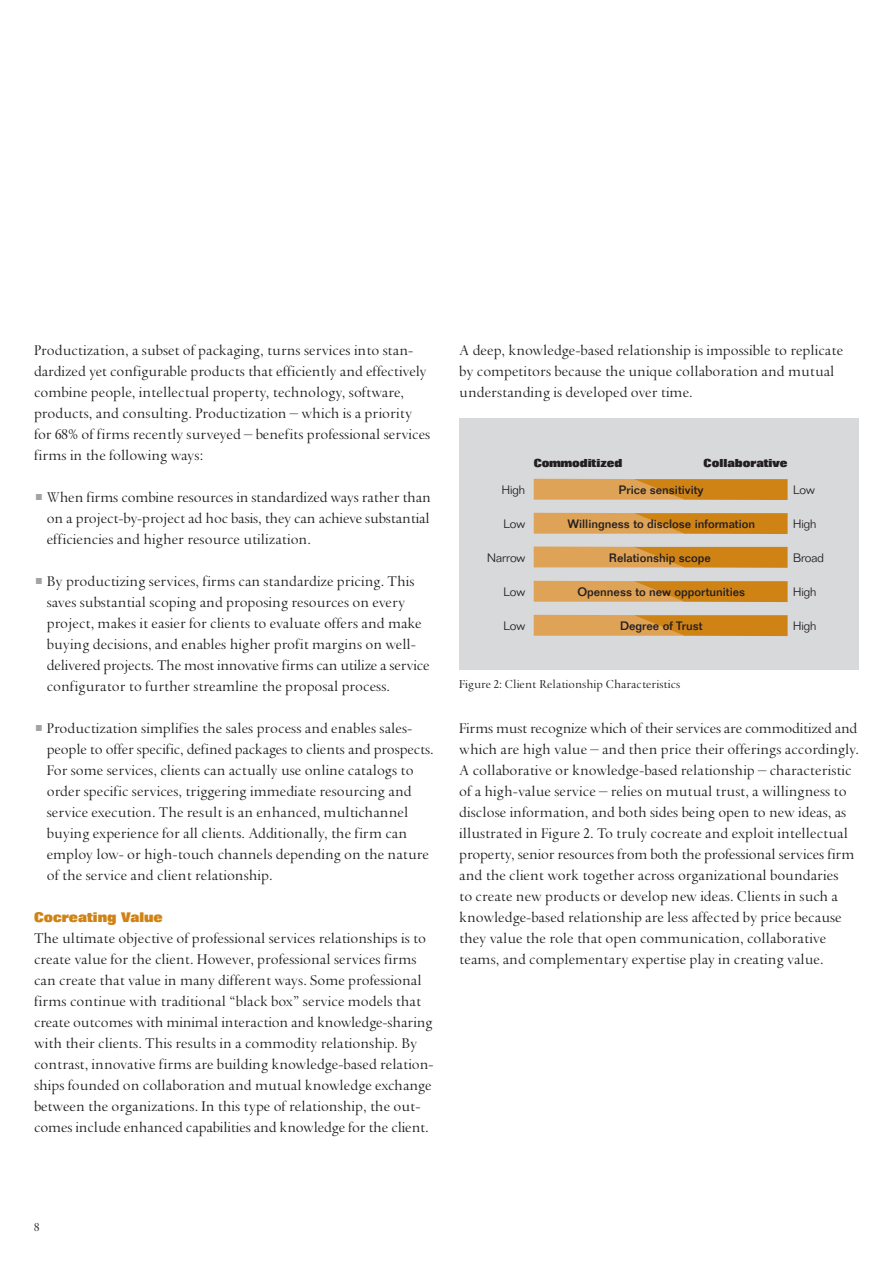
<style>
.page{position:relative;width:893px;height:1263px;background:#fff}
.page>*{position:absolute;margin:0;border:0;box-sizing:border-box;transform-origin:0 0}
.t1{font:16.5px/21px "SAP SERIF2002 Regular";color:#231f20}
.t2{font:13.5px "SAP SERIF2002 Regular";color:#231f20}
.t3{font:700 13.5px "SAP SANS06 Extra";color:#d08315}
.t4{font:12px "SAP SANS2002 Medium";color:#231f20}
.t5{font:12px "SAP SANS2002 Light";color:#231f20}
.t6{font:700 11.25px "SAP SANS06 Extra";color:#231f20}
.s1{font-family:"SAP SANS06 Extra";font-weight:700;color:#a1a3a6}
</style>
<div class="page">
<div style="left:459px;top:418px;width:400px;height:252px;background:#d8d9db"></div>
<svg style="left:534px;top:479px;width:253px;height:21px;background:#d69337"></svg>
<svg style="left:534px;top:615px;width:253px;height:21px;background:#d69337"></svg>
<svg style="left:534px;top:581px;width:253px;height:21px;background:#d69337"></svg>
<svg style="left:534px;top:547px;width:253px;height:21px;background:#d69438"></svg>
<svg style="left:534px;top:513px;width:253px;height:21px;background:#d69337"></svg>
<p class="t1" style="left:34px;top:341px;width:398px">Productization, a subset of packaging, turns services into stan&shy;dard ized yet configurable products that efficiently and effectively combine people, intellectual property, technology, software, products, and consulting. Productization – which is a priority for 68% of firms recently surveyed – benefits professional services firms in the following ways:</p>
<p class="t1" style="left:47px;top:488px;width:386px;text-align:justify;text-indent:-13px"><span class="s1">•</span> When firms combine resources in standardized ways rather than on a project-by-project ad hoc basis, they can achieve substan tial efficiencies and higher resource utilization.</p>
<p class="t1" style="left:47px;top:572px;width:384px;text-indent:-13px"><span class="s1">•</span> By productizing services, firms can standardize pricing. This saves substantial scoping and proposing resources on every project, makes it easier for clients to evaluate offers and make buying decisions, and enables higher profit margins on well&shy;delivered projects. The most innovative firms can utilize a service configurator to further streamline the proposal process.</p>
<p class="t1" style="left:47px;top:719px;width:388px;text-indent:-13px"><span class="s1">•</span> Productization simplifies the sales process and enables sales&shy;people to offer specific, defined packages to clients and prospects.<br>For some services, clients can actually use online catalogs to order specific services, triggering immediate resourcing and service execution. The result is an enhanced, multichannel buying experience for all clients. Additionally, the firm can employ low- or high-touch channels depending on the nature of the service and client relationship.</p>
<p class="t3" style="left:34px;top:911px;width:130px">Cocreating Value</p>
<p class="t1" style="left:34px;top:929px;width:401px">The ultimate objective of professional services relationships is to create value for the client. However, professional services firms can create that value in many different ways. Some professional firms continue with traditional “black box” service models that create outcomes with minimal interaction and knowledge-sharing with their clients. This results in a commodity relationship. By contrast, innovative firms are building knowledge-based relation&shy;ships founded on collaboration and mutual knowledge exchange between the organizations. In this type of relationship, the out&shy;comes include enhanced capabilities and knowledge for the client.</p>
<p class="t1" style="left:459px;top:341px;width:385px">A deep, knowledge-based relationship is impossible to replicate by competitors because the unique collaboration and mutual understanding is developed over time.</p>
<p class="t6" style="left:534px;top:458px;width:90px">Commoditized</p>
<p class="t6" style="left:703px;top:458px;width:86px">Collaborative</p>
<p class="t5" style="left:502px;top:485px;width:25px">High</p>
<p class="t4" style="left:619px;top:485px;width:86px">Price sensitivity</p>
<p class="t5" style="left:503px;top:519px;width:23px">Low</p>
<p class="t5" style="left:487px;top:553px;width:40px">Narrow</p>
<p class="t5" style="left:503px;top:587px;width:23px">Low</p>
<p class="t5" style="left:503px;top:621px;width:23px">Low</p>
<p class="t4" style="left:567px;top:519px;width:189px">Willingness to disclose information</p>
<p class="t4" style="left:609px;top:553px;width:103px">Relationship scope</p>
<p class="t4" style="left:577px;top:587px;width:169px">Openness to new opportunities</p>
<p class="t4" style="left:620px;top:621px;width:84px">Degree of Trust</p>
<p class="t5" style="left:793px;top:485px;width:23px">Low</p>
<p class="t5" style="left:793px;top:519px;width:25px">High</p>
<p class="t5" style="left:793px;top:553px;width:32px">Broad</p>
<p class="t5" style="left:793px;top:587px;width:25px">High</p>
<p class="t5" style="left:793px;top:621px;width:25px">High</p>
<p class="t2" style="left:459px;top:679px;width:223px">Figure 2: Client Relationship Characteristics</p>
<p class="t1" style="left:459px;top:719px;width:401px">Firms must recognize which of their services are commoditized and which are high value – and then price their offerings accordingly.<br>A collaborative or knowledge-based relationship – character istic of a high-value service – relies on mutual trust, a willingness to disclose information, and both sides being open to new ideas, as illustrated in Figure 2. To truly cocreate and exploit intellectual property, senior resources from both the professional services firm and the client work together across organizational boundaries<br>to create new products or develop new ideas. Clients in such a knowledge-based relationship are less affected by price because they value the role that open communication, collaborative teams, and complementary expertise play in creating value.</p>
<p class="t2" style="left:34px;top:1222px;width:7px">8</p>
</div>
